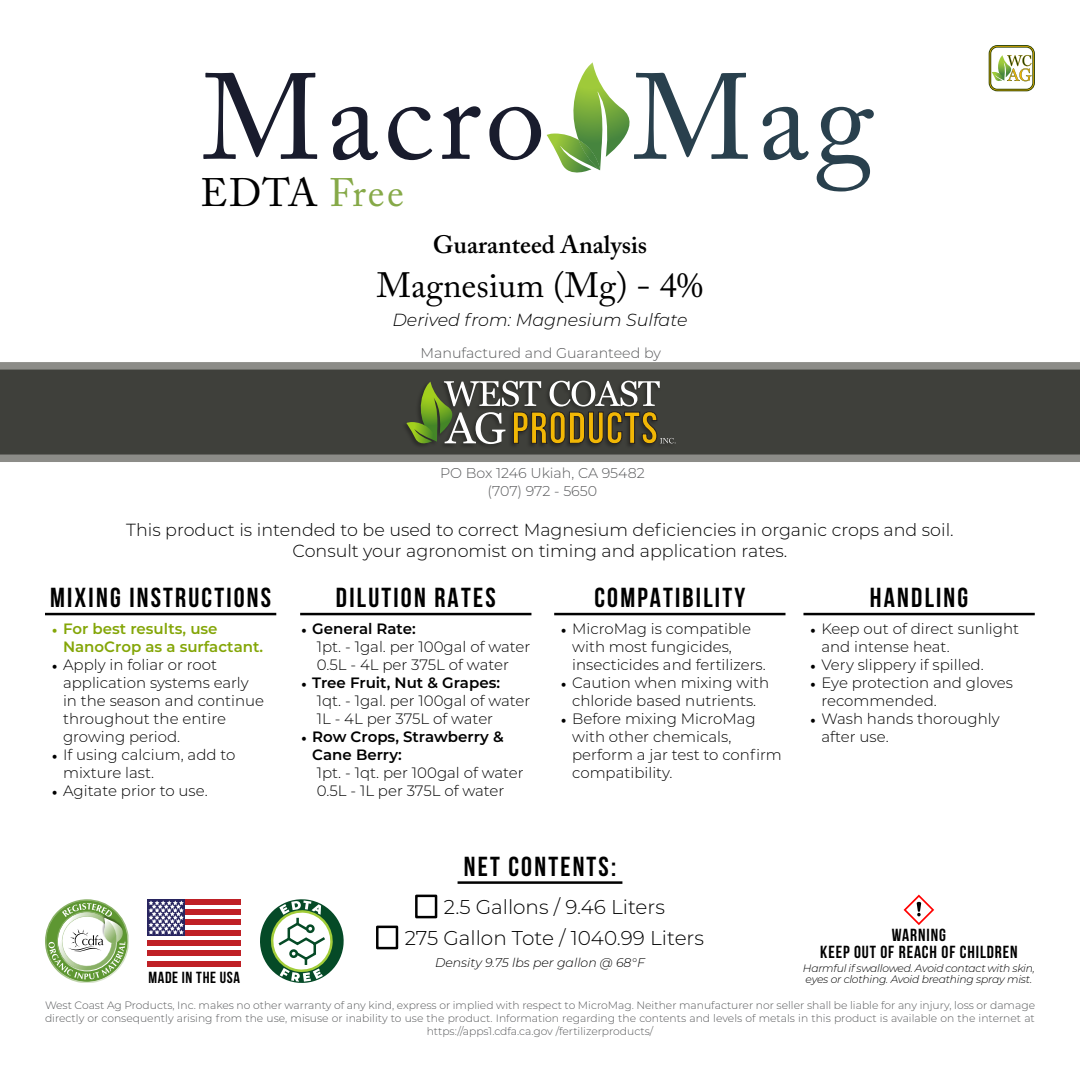
<style>
.page{position:relative;width:1080px;height:1080px;background:#fff}
.page>*{position:absolute;margin:0;border:0;box-sizing:border-box;transform-origin:0 0}
.t1{font:120.75px "Adobe Caslon Pro";letter-spacing:.05em;color:#191c2d}
.t2{font:39.5px "Adobe Caslon Pro";letter-spacing:.035em;color:#000}
.t3{font:35px "Adobe Caslon Pro";color:#000}
.t4{font:700 27.5px "Bebas Neue";letter-spacing:.08em;color:#000}
.t5{font:600 25px "Adobe Caslon Pro";color:#000}
.t6{font:300 20px "Montserrat";color:#000}
.t7{font:300 17.5px/21px "Montserrat";color:#000;text-align:center}
.t8{font:700 17.5px "Bebas Neue";letter-spacing:.05em;color:#000}
.t9{font:italic 300 17.5px "Montserrat";color:#000}
.t10{font:700 16px "Bebas Neue";letter-spacing:.04em;color:#000}
.t11{font:300 15px/18px "Montserrat";color:#000}
.t12{font:600 15px/18px "Montserrat";color:#84a608}
.t13{font:600 15px/18px "Montserrat";color:#000}
.t14{font:300 14.25px/17px "Montserrat";color:#58595b;text-align:center}
.t15{font:italic 300 12.5px "Montserrat";color:#000}
.t16{font:300 10.75px/13px "Montserrat";color:#58595b;text-align:center}
.t17{font:italic 300 10.75px/11.2px "Montserrat";letter-spacing:-.02em;color:#000}
.s1{color:#29404d}
.s2{color:#fff}
.s3{font-family:"Minion Pro";font-weight:400}
.s4{font-weight:600}
</style>
<div class="page">
<svg style="left:0;top:362px;width:1080px;height:100px;background:#4d4d49"></svg>
<svg style="left:547px;top:62px;width:83px;height:111px"></svg>
<svg style="left:989px;top:45px;width:46px;height:46px"></svg>
<svg style="left:260px;top:899px;width:84px;height:84px"></svg>
<div style="left:306px;top:924px;width:9px;height:9px;border:3px solid #054a26;border-radius:50%"></div>
<div style="left:289px;top:949px;width:9px;height:9px;border:3px solid #054a26;border-radius:50%"></div>
<svg style="left:45px;top:899px;width:84px;height:84px"></svg>
<div style="left:148px;top:899px;width:93px;height:5px;background:#bf2026"></div>
<div style="left:148px;top:930px;width:93px;height:6px;background:#bf2026"></div>
<div style="left:148px;top:920px;width:93px;height:5px;background:#bf2026"></div>
<div style="left:148px;top:910px;width:93px;height:5px;background:#bf2026"></div>
<div style="left:148px;top:961px;width:93px;height:6px;background:#bf2026"></div>
<div style="left:148px;top:951px;width:93px;height:5px;background:#bf2026"></div>
<div style="left:148px;top:941px;width:93px;height:5px;background:#bf2026"></div>
<svg style="left:148px;top:899px;width:37px;height:37px"></svg>
<svg style="left:149px;top:901px;width:35px;height:33px"></svg>
<hr style="left:45px;top:613px;width:231px;height:2px;background:#000">
<hr style="left:554px;top:613px;width:232px;height:2px;background:#000">
<hr style="left:803px;top:613px;width:232px;height:2px;background:#000">
<svg style="left:904px;top:895px;width:30px;height:30px"></svg>
<div style="left:402px;top:380px;width:274px;height:69px;background:#3e3f3a"></div>
<svg style="left:406px;top:381px;width:270px;height:65px"></svg>
<hr style="left:300px;top:613px;width:231px;height:2px;background:#000">
<hr style="left:458px;top:881px;width:164px;height:3px;background:#000">
<div style="left:376px;top:926px;width:22px;height:23px;border:2px solid #000"></div>
<div style="left:415px;top:895px;width:22px;height:23px;border:2px solid #000"></div>
<h1 class="t1" style="left:202px;top:46px;width:673px">Macro <span class="s1">Mag</span></h1>
<h2 class="t2" style="left:200px;top:169px;width:205px">EDTA <span class="s2">Free</span></h2>
<h3 class="t5" style="left:433px;top:230px;width:216px">Guaranteed Analysis</h3>
<h3 class="t3" style="left:377px;top:264px;width:328px">Magnesium (Mg) - 4%</h3>
<p class="t9" style="left:392px;top:308px;width:297px">Derived from: Magnesium Sulfate</p>
<p class="t14" style="left:421px;top:344px;width:242px">Manufactured and Guaranteed by</p>
<p class="t14" style="left:440px;top:464px;width:206px">PO Box 1246 Ukiah, CA 95482 (707) 972 - 5650</p>
<p class="t7" style="left:126px;top:519px;width:829px">This product is intended to be used to correct Magnesium deficiencies in organic crops and soil.<br>Consult your agronomist on timing and application rates.</p>
<h3 class="t4" style="left:50px;top:583px;width:223px">MIXING INSTRUCTIONS</h3>
<p class="t12" style="left:63px;top:620px;width:202px;text-indent:-11px"><span class="s3">•</span> For best results, use<br>NanoCrop as a surfactant.</p>
<p class="t11" style="left:63px;top:656px;width:203px;text-indent:-11px"><span class="s3">•</span> Apply in foliar or root application systems early in the season and continue throughout the entire growing period.</p>
<p class="t11" style="left:63px;top:746px;width:174px;text-indent:-11px"><span class="s3">•</span> If using calcium, add to mixture last.</p>
<p class="t11" style="left:52px;top:782px;width:157px"><span class="s3">•</span> Agitate prior to use.</p>
<p class="t10" style="left:148px;top:968px;width:93px">MADE IN THE USA</p>
<h3 class="t4" style="left:336px;top:583px;width:161px">DILUTION RATES</h3>
<p class="t11" style="left:317px;top:619px;width:215px;text-indent:-16px"><span class="s3">•</span> <span class="s4">General Rate:<br></span>1pt. - 1gal. per 100gal of water<br>0.5L - 4L per 375L of water</p>
<p class="t11" style="left:317px;top:673px;width:215px;text-indent:-16px"><span class="s3">•</span> <span class="s4">Tree Fruit, Nut &amp; Grapes:<br></span>1qt. - 1gal. per 100gal of water<br>1L - 4L per 375L of water</p>
<p class="t13" style="left:312px;top:727px;width:193px;text-indent:-11px"><span class="s3">•</span> Row Crops, Strawberry &amp;<br>Cane Berry:</p>
<p class="t11" style="left:317px;top:763px;width:209px">1pt. - 1qt. per 100gal of water<br>0.5L - 1L per 375L of water</p>
<h3 class="t4" style="left:594px;top:583px;width:152px">COMPATIBILITY</h3>
<p class="t11" style="left:572px;top:620px;width:195px;text-indent:-11px"><span class="s3">•</span> MicroMag is compatible with most fungicides, insecticides and fertilizers.</p>
<p class="t11" style="left:561px;top:674px;width:210px;text-align:center"><span class="s3">•</span> Caution when mixing with chloride based nutrients.</p>
<p class="t11" style="left:572px;top:710px;width:211px;text-indent:-11px"><span class="s3">•</span> Before mixing MicroMag with other chemicals, perform a jar test to confirm compatibility.</p>
<h3 class="t4" style="left:464px;top:851px;width:154px">NET CONTENTS:</h3>
<h3 class="t6" style="left:444px;top:893px;width:222px">2.5 Gallons / 9.46 Liters</h3>
<h3 class="t6" style="left:405px;top:924px;width:301px">275 Gallon Tote / 1040.99 Liters</h3>
<p class="t15" style="left:435px;top:954px;width:211px">Density 9.75 lbs per gallon @ 68°F</p>
<h3 class="t4" style="left:870px;top:583px;width:100px">HANDLING</h3>
<p class="t11" style="left:821px;top:620px;width:199px;text-indent:-11px"><span class="s3">•</span> Keep out of direct sunlight and intense heat.</p>
<p class="t11" style="left:810px;top:656px;width:175px"><span class="s3">•</span> Very slippery if spilled.</p>
<p class="t11" style="left:821px;top:674px;width:193px;text-indent:-11px"><span class="s3">•</span> Eye protection and gloves recommended.</p>
<p class="t11" style="left:821px;top:710px;width:180px;text-indent:-11px"><span class="s3">•</span> Wash hands thoroughly after use.</p>
<p class="t8" style="left:892px;top:925px;width:56px">WARNING</p>
<p class="t17" style="left:803px;top:962px;width:234px">Harmful if swallowed. Avoid contact with skin, eyes or clothing. Avoid breathing spray mist.</p>
<p class="t8" style="left:820px;top:943px;width:199px">KEEP OUT OF REACH OF CHILDREN</p>
<p class="t16" style="left:45px;top:999px;width:992px">West Coast Ag Products, Inc. makes no other warranty of any kind, express or implied with respect to MicroMag. Neither manufacturer nor seller shall be liable for any injury, loss or damage directly or consequently arising from the use, misuse or inability to use the product. Information regarding the contents and levels of metals in this product is available on the internet at https://apps1.cdfa.ca.gov /fertilizerproducts/</p>
</div>
